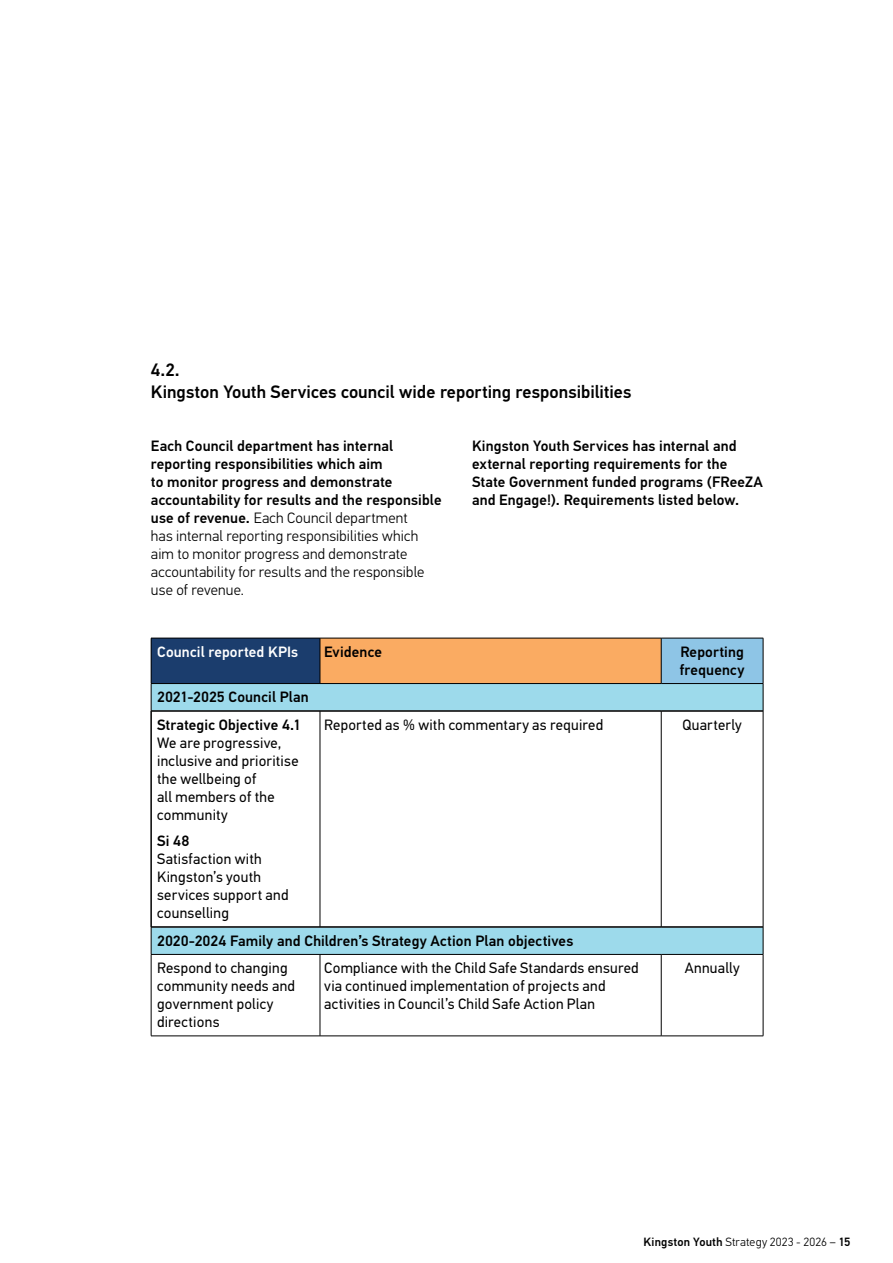
<style>
.page{position:relative;width:893px;height:1263px;background:#fff}
.page>*{position:absolute;margin:0;border:0;box-sizing:border-box;transform-origin:0 0}
.t1{font:500 18px/21.6px "PF Din Text Pro";color:#000}
.t2{font:500 15px/18px "PF Din Text Pro";letter-spacing:.01em;color:#000}
.t3{font:15px/18px "PF Din Text Pro";letter-spacing:.015em;color:#000}
.t4{font:500 15px "PF Din Text Pro";letter-spacing:.01em;color:#fff}
.t5{font:300 12px "PF Din Text Pro";letter-spacing:.015em;color:#000}
.s1{font-weight:300}
.s2{font-weight:500}
</style>
<div class="page">
<div style="left:151px;top:638px;width:169px;height:45px;background:#1b3d6d"></div>
<div style="left:320px;top:638px;width:341px;height:45px;background:#faab62"></div>
<div style="left:661px;top:638px;width:102px;height:45px;background:#8ec5e6"></div>
<svg style="left:152px;top:684px;width:611px;height:270px"></svg>
<hr style="left:151px;top:638px;width:169px;height:1px;background:#000">
<hr style="left:151px;top:638px;width:1px;height:45px;background:#000">
<hr style="left:320px;top:638px;width:341px;height:1px;background:#000">
<hr style="left:320px;top:638px;width:1px;height:45px;background:#000">
<hr style="left:661px;top:638px;width:102px;height:1px;background:#000">
<hr style="left:661px;top:638px;width:1px;height:45px;background:#000">
<hr style="left:763px;top:638px;width:1px;height:45px;background:#000">
<hr style="left:151px;top:683px;width:169px;height:1px;background:#000">
<svg style="left:151px;top:684px;width:1px;height:27px"></svg>
<hr style="left:320px;top:683px;width:341px;height:1px;background:#000">
<hr style="left:661px;top:683px;width:102px;height:1px;background:#000">
<svg style="left:763px;top:684px;width:1px;height:27px"></svg>
<hr style="left:320px;top:711px;width:1px;height:216px;background:#000">
<hr style="left:661px;top:711px;width:1px;height:216px;background:#000">
<hr style="left:763px;top:711px;width:1px;height:216px;background:#000">
<svg style="left:151px;top:928px;width:1px;height:26px"></svg>
<svg style="left:763px;top:927px;width:1px;height:27px"></svg>
<hr style="left:151px;top:954px;width:169px;height:1px;background:#000">
<hr style="left:151px;top:954px;width:1px;height:82px;background:#000">
<hr style="left:320px;top:954px;width:341px;height:1px;background:#000">
<hr style="left:320px;top:954px;width:1px;height:82px;background:#000">
<hr style="left:661px;top:954px;width:102px;height:1px;background:#000">
<hr style="left:661px;top:954px;width:1px;height:82px;background:#000">
<hr style="left:763px;top:954px;width:1px;height:82px;background:#000">
<hr style="left:151px;top:1035px;width:169px;height:1px;background:#000">
<hr style="left:320px;top:1035px;width:341px;height:1px;background:#000">
<hr style="left:661px;top:1035px;width:102px;height:1px;background:#000">
<hr style="left:151px;top:711px;width:169px;height:1px;background:#000">
<hr style="left:151px;top:711px;width:1px;height:216px;background:#000">
<hr style="left:320px;top:711px;width:341px;height:1px;background:#000">
<hr style="left:661px;top:711px;width:102px;height:1px;background:#000">
<hr style="left:151px;top:926px;width:169px;height:1px;background:#000">
<hr style="left:151px;top:927px;width:169px;height:1px;background:#000">
<hr style="left:320px;top:926px;width:341px;height:1px;background:#000">
<hr style="left:320px;top:927px;width:341px;height:1px;background:#000">
<hr style="left:661px;top:926px;width:102px;height:1px;background:#000">
<hr style="left:661px;top:927px;width:102px;height:1px;background:#000">
<p class="t1" style="left:151px;top:359px;width:482px">4.2.<br>Kingston Youth Services council wide reporting responsibilities</p>
<p class="t2" style="left:151px;top:437px;width:292px">Each Council department has internal reporting responsibilities which aim<br>to monitor progress and demonstrate accountability for results and the responsible use of revenue. <span class="s1">Each Council department<br>has internal reporting responsibilities which aim to monitor progress and demonstrate accountability for results and the responsible use of revenue.</span></p>
<p class="t2" style="left:472px;top:437px;width:293px">Kingston Youth Services has internal and external reporting requirements for the State Government funded programs (FReeZA and Engage!). Requirements listed below.</p>
<p class="t4" style="left:157px;top:643px;width:142px">Council reported KPIs</p>
<p class="t2" style="left:324px;top:643px;width:59px">Evidence</p>
<p class="t2" style="left:680px;top:643px;width:66px">Reporting frequency</p>
<p class="t2" style="left:157px;top:684px;width:153px;line-height:27.5px">2021-2025 Council Plan<br>Strategic Objective 4.1</p>
<p class="t3" style="left:157px;top:734px;width:143px">We are progressive, inclusive and prioritise the wellbeing of<br>all members of the community</p>
<p class="t2" style="left:157px;top:832px;width:34px">Si 48</p>
<p class="t3" style="left:157px;top:850px;width:133px">Satisfaction with<br>Kingston’s youth services support and counselling</p>
<p class="t3" style="left:324px;top:716px;width:280px">Reported as % with commentary as required</p>
<p class="t3" style="left:682px;top:716px;width:61px">Quarterly</p>
<p class="t2" style="left:157px;top:932px;width:418px">2020-2024 Family and Children’s Strategy Action Plan objectives</p>
<p class="t3" style="left:157px;top:959px;width:139px">Respond to changing community needs and government policy directions</p>
<p class="t3" style="left:324px;top:959px;width:316px">Compliance with the Child Safe Standards ensured via continued implementation of projects and activities in Council’s Child Safe Action Plan</p>
<p class="t3" style="left:685px;top:959px;width:56px">Annually</p>
<p class="t5" style="left:643px;top:1235px;width:208px"><span class="s2">Kingston Youth</span> Strategy 2023 - 2026 – <span class="s2">15</span></p>
</div>
